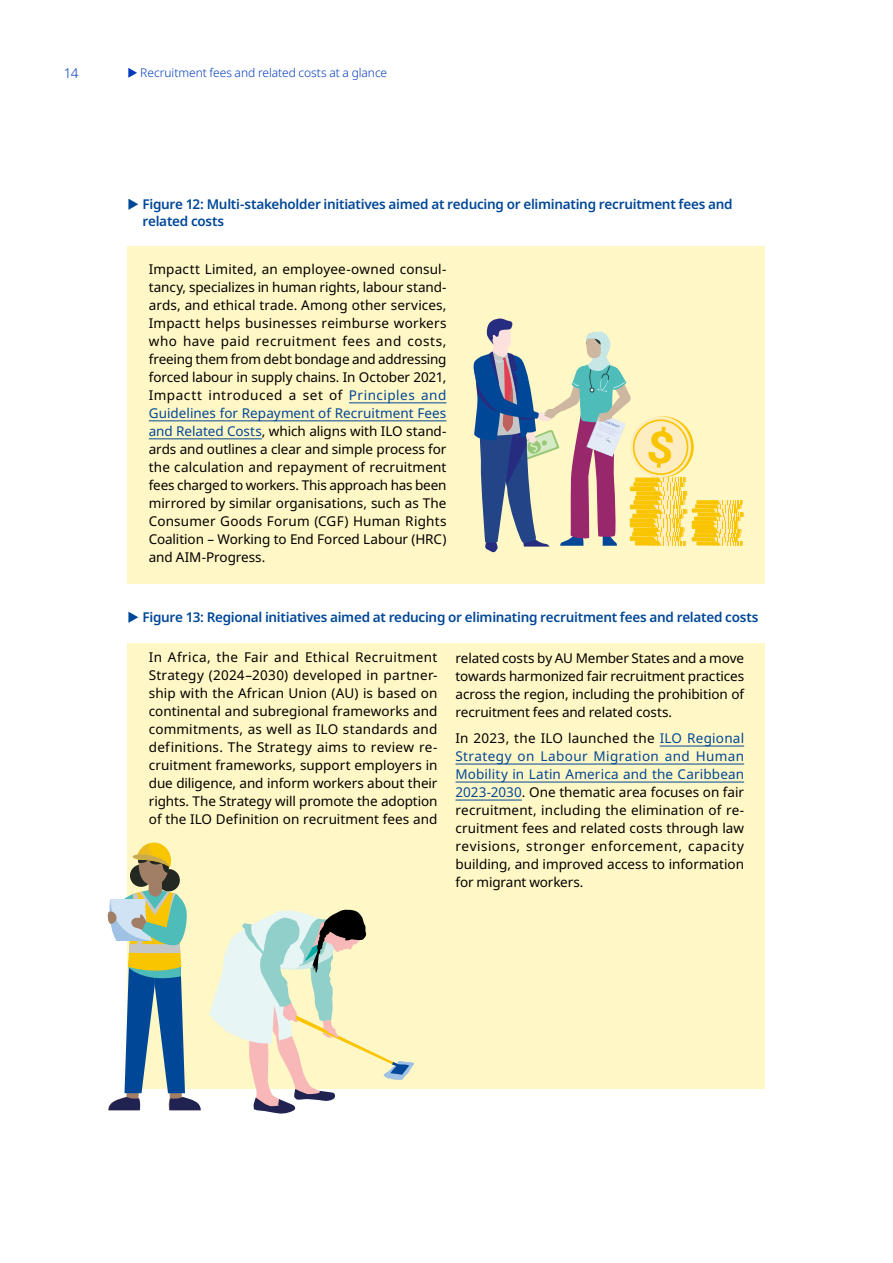
<style>
.page{position:relative;width:893px;height:1263px;background:#fff}
.page>*{position:absolute;margin:0;border:0;box-sizing:border-box;transform-origin:0 0}
.t1{font:13.5px/18px "Noto Sans";letter-spacing:-.005em;color:#000;text-align:justify}
.t2{font:600 13.5px/16.5px "Noto Sans";letter-spacing:-.02em;color:#004798}
.t3{font:300 13.5px "Noto Sans";color:#003bbc}
.t4{font:300 12px "Noto Sans";letter-spacing:-.005em;color:#003bbc}
.s1{color:#004798}
</style>
<div class="page">
<div style="left:128px;top:643px;width:637px;height:446px;background:#fff7c5"></div>
<div style="left:128px;top:247px;width:637px;height:337px;background:#fff7c5"></div>
<hr style="left:349px;top:403px;width:97px;height:1px;background:#004798">
<hr style="left:149px;top:421px;width:297px;height:1px;background:#004798">
<hr style="left:149px;top:439px;width:113px;height:1px;background:#004798">
<hr style="left:660px;top:746px;width:84px;height:1px;background:#004798">
<hr style="left:455px;top:764px;width:289px;height:1px;background:#004798">
<hr style="left:455px;top:782px;width:289px;height:1px;background:#004798">
<hr style="left:455px;top:800px;width:67px;height:1px;background:#004798">
<svg style="left:473px;top:318px;width:271px;height:235px"></svg>
<svg style="left:209px;top:909px;width:205px;height:205px"></svg>
<svg style="left:107px;top:842px;width:94px;height:268px"></svg>
<p class="t3" style="left:64px;top:64px;width:16px">14</p>
<p class="t4" style="left:140px;top:64px;width:248px">Recruitment fees and related costs at a glance</p>
<p class="t2" style="left:142px;top:197px;width:592px">Figure 12: Multi-stakeholder initiatives aimed at reducing or eliminating recruitment fees and related costs</p>
<p class="t1" style="left:149px;top:260px;width:299px">Impactt Limited, an employee-owned consul&shy;tancy, specializes in human rights, labour stand&shy;ards, and ethical trade. Among other services, Impactt helps businesses reimburse workers who have paid recruitment fees and costs, freeing them from debt bondage and addressing forced labour in supply chains. In October 2021, Impactt introduced a set of <span class="s1">Principles and Guidelines for Repayment of Recruitment Fees and Related Costs</span>, which aligns with ILO stand&shy;ards and outlines a clear and simple process for the calculation and repayment of recruitment fees charged to workers. This approach has been mirrored by similar organisations, such as The Consumer Goods Forum (CGF) Human Rights Coalition – Working to End Forced Labour (HRC) and AIM-Progress.</p>
<p class="t2" style="left:142px;top:609px;width:617px">Figure 13: Regional initiatives aimed at reducing or eliminating recruitment fees and related costs</p>
<p class="t1" style="left:149px;top:649px;width:290px">In Africa, the Fair and Ethical Recruitment Strategy (2024–2030) developed in partner&shy;ship with the African Union (AU) is based on continental and subregional frameworks and commitments, as well as ILO standards and definitions. The Strategy aims to review re&shy;cruitment frameworks, support employers in due diligence, and inform workers about their rights. The Strategy will promote the adoption of the ILO Definition on recruitment fees and</p>
<p class="t1" style="left:455px;top:649px;width:290px">related costs by AU Member States and a move towards harmonized fair recruitment practices across the region, including the prohibition of recruitment fees and related costs.</p>
<p class="t1" style="left:455px;top:729px;width:290px">In 2023, the ILO launched the <span class="s1">ILO Regional Strategy on Labour Migration and Human Mobility in Latin America and the Caribbean 2023-2030</span>. One thematic area focuses on fair recruitment, including the elimination of re&shy;cruitment fees and related costs through law revisions, stronger enforcement, capacity building, and improved access to information for migrant workers.</p>
</div>
